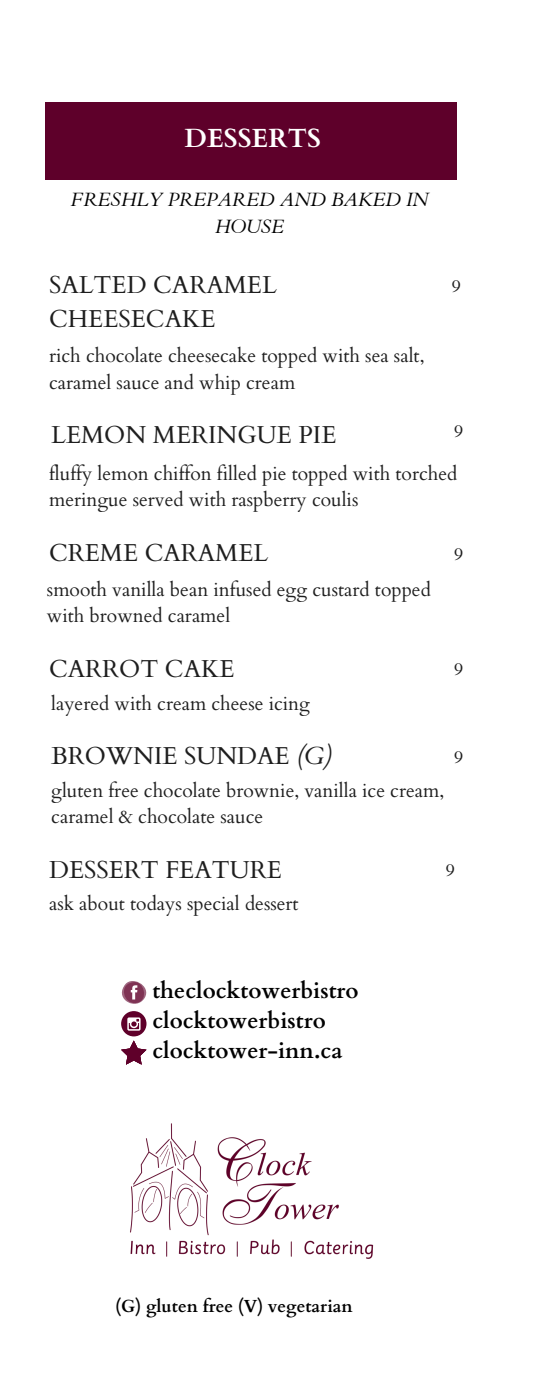
<style>
.page{position:relative;width:548px;height:1385px;background:#fff}
.page>*{position:absolute;margin:0;border:0;box-sizing:border-box;transform-origin:0 0}
.t1{font:700 26.25px "Cardo";color:#fff}
.t2{font:24.5px "Cardo";color:#1e1e1e}
.t3{font:700 22.4px/30.1px "Cardo";color:#000}
.t4{font:19.25px/26.2px "Cardo";color:#1e1e1e}
.t5{font:italic 19.25px/26.2px "Cardo";color:#000;text-align:center}
.t6{font:700 17.5px "Cardo";color:#000}
.t7{font:17.5px "Cardo";color:#1e1e1e}
.s1{font-style:italic}
</style>
<div class="page">
<div style="left:45px;top:102px;width:411px;height:77px;background:#5e002a"></div>
<svg style="left:121px;top:981px;width:26px;height:23px"></svg>
<div style="left:121px;top:1011px;width:25px;height:25px;background:#5f002a;border-radius:50%"></div>
<svg style="left:127px;top:1017px;width:13px;height:13px"></svg>
<svg style="left:121px;top:1040px;width:25px;height:24px"></svg>
<img style="left:130px;top:1123px;width:244px;height:136px">
<h1 class="t1" style="left:184px;top:121px;width:138px">DESSERTS</h1>
<p class="t5" style="left:71px;top:187px;width:359px">FRESHLY PREPARED AND BAKED IN<br>HOUSE</p>
<h4 class="t2" style="left:49px;top:269px;width:229px">SALTED CARAMEL</h4>
<h2 class="t2" style="left:49px;top:303px;width:168px">CHEESECAKE</h2>
<p class="t4" style="left:49px;top:343px;width:377px">rich chocolate cheesecake topped with sea salt, caramel sauce and whip cream</p>
<p class="t7" style="left:452px;top:274px;width:10px">9</p>
<p class="t7" style="left:454px;top:420px;width:10px">9</p>
<p class="t2" style="left:51px;top:419px;width:287px">LEMON MERINGUE PIE</p>
<p class="t4" style="left:49px;top:461px;width:409px">fluffy lemon chiffon filled pie topped with torched meringue served with raspberry coulis</p>
<p class="t2" style="left:49px;top:536px;width:221px">CREME CARAMEL</p>
<p class="t4" style="left:47px;top:577px;width:385px">smooth vanilla bean infused egg custard topped with browned caramel</p>
<p class="t7" style="left:454px;top:542px;width:10px">9</p>
<p class="t2" style="left:49px;top:652px;width:187px">CARROT CAKE</p>
<p class="t4" style="left:51px;top:690px;width:260px">layered with cream cheese icing</p>
<p class="t2" style="left:51px;top:740px;width:282px">BROWNIE SUNDAE <span class="s1">(G)</span></p>
<p class="t4" style="left:51px;top:777px;width:394px">gluten free chocolate brownie, vanilla ice cream, caramel &amp; chocolate sauce</p>
<p class="t7" style="left:454px;top:657px;width:10px">9</p>
<p class="t7" style="left:454px;top:745px;width:10px">9</p>
<p class="t2" style="left:49px;top:853px;width:234px">DESSERT FEATURE</p>
<p class="t4" style="left:49px;top:891px;width:251px">ask about todays special dessert</p>
<h3 class="t3" style="left:152px;top:976px;width:208px">theclocktowerbistro clocktowerbistro clocktower-inn.ca</h3>
<p class="t7" style="left:445px;top:859px;width:10px">9</p>
<p class="t6" style="left:115px;top:1294px;width:239px">(G) gluten free (V) vegetarian</p>
</div>
